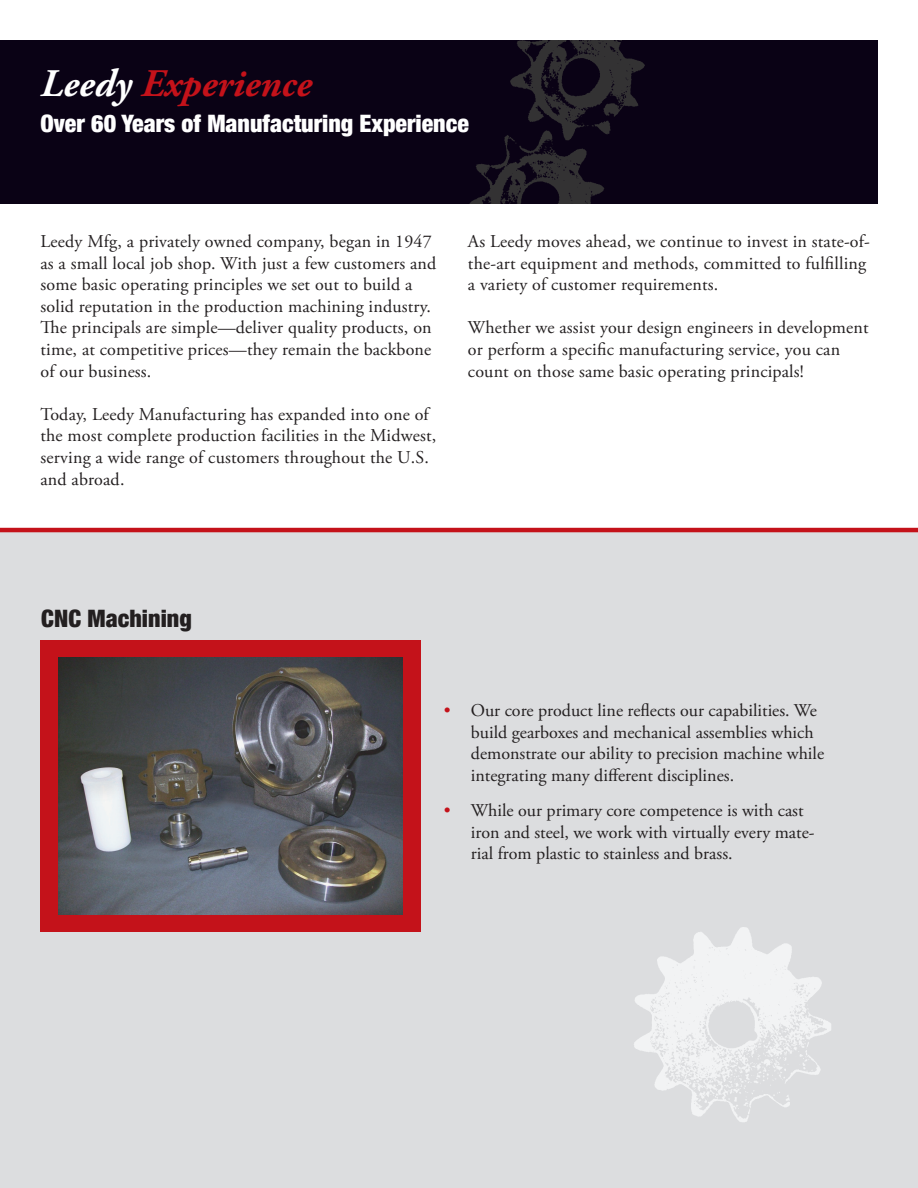
<style>
.page{position:relative;width:918px;height:1188px;background:#fff}
.page>*{position:absolute;margin:0;border:0;box-sizing:border-box;transform-origin:0 0}
.t1{font:italic 700 39px "Adobe Garamond Pro";color:#c4121a}
.t2{font:900 condensed 24px "Helvetica Neue";color:#fff}
.t3{font:900 condensed 24px "Helvetica Neue";color:#231f20}
.t4{font:18px/21.6px "Adobe Garamond Pro";letter-spacing:.01em;color:#231f20}
.s1{color:#fff}
.s2{color:#c4121a}
</style>
<div class="page">
<div style="left:0;top:530px;width:918px;height:658px;background:#dcdddf"></div>
<img style="left:634px;top:927px;width:197px;height:195px">
<div style="left:0;top:40px;width:878px;height:164px;background:#0a0215"></div>
<div style="left:40px;top:641px;width:381px;height:291px;background:#c4121a"></div>
<img style="left:59px;top:658px;width:344px;height:257px">
<hr style="left:0;top:528px;width:918px;height:4px;background:#c4121a">
<img style="left:510px;top:40px;width:135px;height:87px">
<img style="left:469px;top:127px;width:142px;height:77px">
<h1 class="t1" style="left:40px;top:61px;width:273px"><span class="s1">Leedy</span> Experience</h1>
<h2 class="t2" style="left:40px;top:108px;width:430px">Over 60 Years of Manufacturing Experience</h2>
<p class="t4" style="left:40px;top:231px;width:397px">Leedy Mfg, a privately owned company, began in 1947 as a small local job shop. With just a few customers and some basic operating principles we set out to build a solid reputation in the production machining industry.<br>The principals are simple—deliver quality products, on time, at competitive prices—they remain the backbone of our business.</p>
<p class="t4" style="left:40px;top:404px;width:397px">Today, Leedy Manufacturing has expanded into one of the most complete production facilities in the Midwest, serving a wide range of customers throughout the U.S. and abroad.</p>
<p class="t4" style="left:468px;top:231px;width:404px">As Leedy moves ahead, we continue to invest in state-of&shy;the-art equipment and methods, committed to fulfilling a variety of customer requirements.</p>
<p class="t4" style="left:468px;top:318px;width:402px">Whether we assist your design engineers in development or perform a specific manufacturing service, you can count on those same basic operating principals!</p>
<h2 class="t3" style="left:41px;top:604px;width:152px">CNC Machining</h2>
<p class="t4" style="left:471px;top:700px;width:355px;text-indent:-27px"><span class="s2">•</span> Our core product line reflects our capabilities. We build gearboxes and mechanical assemblies which demonstrate our ability to precision machine while integrating many different disciplines.</p>
<p class="t4" style="left:471px;top:800px;width:345px;text-indent:-27px"><span class="s2">•</span> While our primary core competence is with cast iron and steel, we work with virtually every mate&shy;rial from plastic to stainless and brass.</p>
</div>
